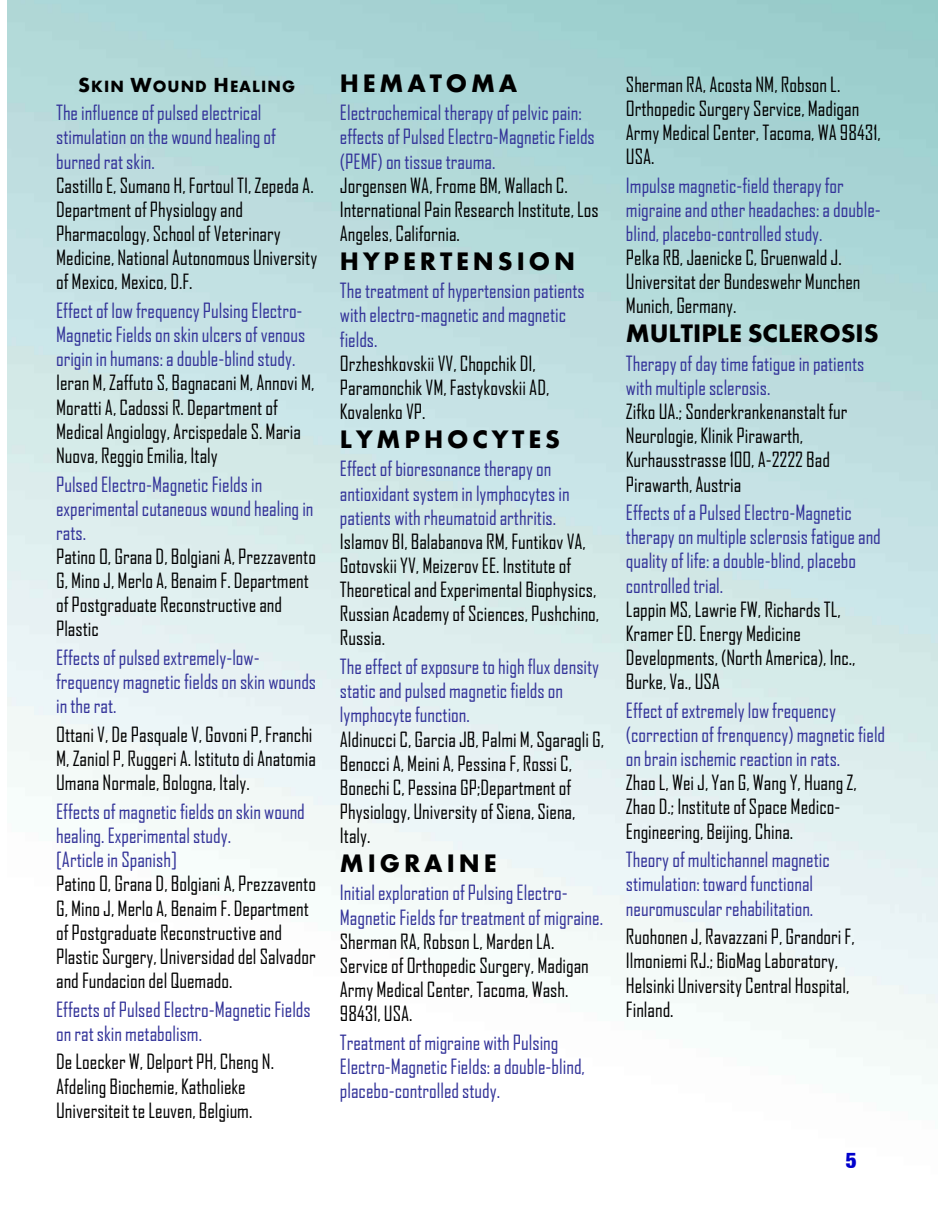
<style>
.page{position:relative;width:945px;height:1215px;background:#fff}
.page>*{position:absolute;margin:0;border:0;box-sizing:border-box;transform-origin:0 0}
.t1{font:700 26.1px "Aharoni";letter-spacing:.15em;color:#000}
.t2{font:700 26.1px "Aharoni";color:#000}
.t3{font:21px "Basic Sans Heavy SF Bold";color:#00c}
.t4{font:20.1px/24.2px "Agency FB";color:#000}
.t5{font:20.1px/24.2px "Agency FB";color:#339}
.t6{font:700 16.8px "Aharoni";letter-spacing:.06em;color:#000}
.s1{font-size:21px}
</style>
<div class="page">
<p class="t6" style="left:78px;top:79px;width:218px"><span class="s1">S</span>KIN <span class="s1">W</span>OUND <span class="s1">H</span>EALING</p>
<p class="t5" style="left:56px;top:102px;width:221px">The influence of pulsed electrical stimulation on the wound healing of burned rat skin.</p>
<p class="t4" style="left:56px;top:175px;width:263px">Castillo E, Sumano H, Fortoul TI, Zepeda A.<br>Department of Physiology and Pharmacology, School of Veterinary Medicine, National Autonomous University of Mexico, Mexico, D.F.</p>
<p class="t5" style="left:56px;top:300px;width:251px">Effect of low frequency Pulsing Electro-<br>Magnetic Fields on skin ulcers of venous origin in humans: a double-blind study.</p>
<p class="t4" style="left:56px;top:373px;width:260px">Ieran M, Zaffuto S, Bagnacani M, Annovi M, Moratti A, Cadossi R. Department of Medical Angiology, Arcispedale S. Maria Nuova, Reggio Emilia, Italy</p>
<p class="t5" style="left:56px;top:474px;width:259px">Pulsed Electro-Magnetic Fields in experimental cutaneous wound healing in rats.</p>
<p class="t4" style="left:56px;top:546px;width:261px">Patino O, Grana D, Bolgiani A, Prezzavento<br>G, Mino J, Merlo A, Benaim F. Department of Postgraduate Reconstructive and<br>Plastic</p>
<p class="t5" style="left:56px;top:647px;width:262px">Effects of pulsed extremely-low&shy;frequency magnetic fields on skin wounds in the rat.</p>
<p class="t4" style="left:56px;top:724px;width:261px">Ottani V, De Pasquale V, Govoni P, Franchi<br>M, Zaniol P, Ruggeri A. Istituto di Anatomia<br>Umana Normale, Bologna, Italy.</p>
<p class="t5" style="left:56px;top:801px;width:250px">Effects of magnetic fields on skin wound healing. Experimental study.<br>[Article in Spanish]</p>
<p class="t4" style="left:56px;top:874px;width:261px">Patino O, Grana D, Bolgiani A, Prezzavento G, Mino J, Merlo A, Benaim F. Department of Postgraduate Reconstructive and Plastic Surgery, Universidad del Salvador and Fundacion del Quemado.</p>
<p class="t5" style="left:56px;top:999px;width:256px">Effects of Pulsed Electro-Magnetic Fields on rat skin metabolism.</p>
<p class="t4" style="left:56px;top:1052px;width:220px">De Loecker W, Delport PH, Cheng N.<br>Afdeling Biochemie, Katholieke<br>Universiteit te Leuven, Belgium.</p>
<p class="t1" style="left:340px;top:72px;width:179px">HEMATOMA</p>
<p class="t5" style="left:340px;top:102px;width:256px">Electrochemical therapy of pelvic pain: effects of Pulsed Electro-Magnetic Fields (PEMF) on tissue trauma.</p>
<p class="t4" style="left:340px;top:175px;width:260px">Jorgensen WA, Frome BM, Wallach C.<br>International Pain Research Institute, Los<br>Angeles, California.</p>
<p class="t1" style="left:340px;top:251px;width:237px">HYPERTENSION</p>
<p class="t5" style="left:340px;top:280px;width:246px">The treatment of hypertension patients with electro-magnetic and magnetic fields.</p>
<p class="t4" style="left:340px;top:353px;width:211px">Orzheshkovskii VV, Chopchik DI,<br>Paramonchik VM, Fastykovskii AD,<br>Kovalenko VP.</p>
<p class="t1" style="left:340px;top:429px;width:222px">LYMPHOCYTES</p>
<p class="t5" style="left:340px;top:458px;width:231px">Effect of bioresonance therapy on antioxidant system in lymphocytes in patients with rheumatoid arthritis.</p>
<p class="t4" style="left:340px;top:531px;width:261px">Islamov BI, Balabanova RM, Funtikov VA, Gotovskii YV, Meizerov EE. Institute of Theoretical and Experimental Biophysics, Russian Academy of Sciences, Pushchino, Russia.</p>
<p class="t5" style="left:340px;top:656px;width:261px">The effect of exposure to high flux density static and pulsed magnetic fields on lymphocyte function.</p>
<p class="t4" style="left:340px;top:729px;width:266px">Aldinucci C, Garcia JB, Palmi M, Sgaragli G, Benocci A, Meini A, Pessina F, Rossi C, Bonechi C, Pessina GP;Department of Physiology, University of Siena, Siena, Italy.</p>
<p class="t1" style="left:340px;top:853px;width:158px">MIGRAINE</p>
<p class="t5" style="left:340px;top:883px;width:265px">Initial exploration of Pulsing Electro-<br>Magnetic Fields for treatment of migraine.</p>
<p class="t4" style="left:340px;top:931px;width:251px">Sherman RA, Robson L, Marden LA.<br>Service of Orthopedic Surgery, Madigan<br>Army Medical Center, Tacoma, Wash.<br>98431, USA.</p>
<p class="t5" style="left:340px;top:1032px;width:247px">Treatment of migraine with Pulsing<br>Electro-Magnetic Fields: a double-blind, placebo-controlled study.</p>
<p class="t4" style="left:626px;top:74px;width:256px">Sherman RA, Acosta NM, Robson L.<br>Orthopedic Surgery Service, Madigan<br>Army Medical Center, Tacoma, WA 98431,<br>USA.</p>
<p class="t5" style="left:626px;top:175px;width:256px">Impulse magnetic-field therapy for migraine and other headaches: a double&shy;blind, placebo-controlled study.</p>
<p class="t4" style="left:626px;top:247px;width:236px">Pelka RB, Jaenicke C, Gruenwald J.<br>Universitat der Bundeswehr Munchen<br>Munich, Germany.</p>
<p class="t2" style="left:626px;top:323px;width:254px">MULTIPLE SCLEROSIS</p>
<p class="t5" style="left:626px;top:353px;width:240px">Therapy of day time fatigue in patients with multiple sclerosis.</p>
<p class="t4" style="left:626px;top:401px;width:223px">Zifko UA.; Sonderkrankenanstalt fur<br>Neurologie, Klinik Pirawarth,<br>Kurhausstrasse 100, A-2222 Bad<br>Pirawarth, Austria</p>
<p class="t5" style="left:626px;top:502px;width:256px">Effects of a Pulsed Electro-Magnetic therapy on multiple sclerosis fatigue and quality of life: a double-blind, placebo controlled trial.</p>
<p class="t4" style="left:626px;top:599px;width:231px">Lappin MS, Lawrie FW, Richards TL,<br>Kramer ED. Energy Medicine<br>Developments, (North America), Inc.,<br>Burke, Va., USA</p>
<p class="t5" style="left:626px;top:700px;width:261px">Effect of extremely low frequency (correction of frenquency) magnetic field on brain ischemic reaction in rats.</p>
<p class="t4" style="left:626px;top:772px;width:232px">Zhao L, Wei J, Yan G, Wang Y, Huang Z,<br>Zhao D.; Institute of Space Medico-<br>Engineering, Beijing, China.</p>
<p class="t5" style="left:626px;top:849px;width:205px">Theory of multichannel magnetic stimulation: toward functional neuromuscular rehabilitation.</p>
<p class="t4" style="left:626px;top:926px;width:230px">Ruohonen J, Ravazzani P, Grandori F,<br>Ilmoniemi RJ.; BioMag Laboratory,<br>Helsinki University Central Hospital,<br>Finland.</p>
<p class="t3" style="left:846px;top:1153px;width:13px">5</p>
</div>
